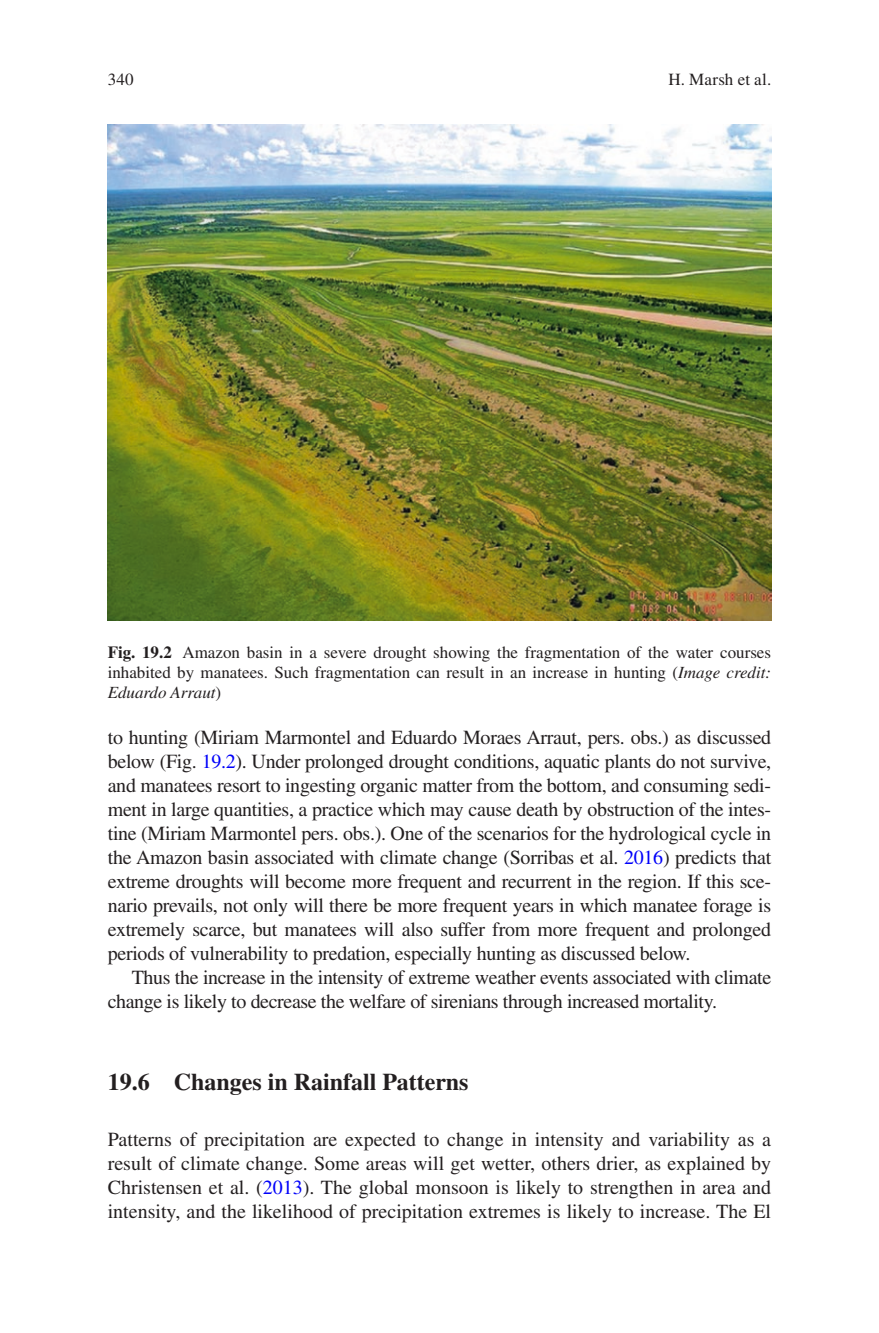
<style>
.page{position:relative;width:879px;height:1333px;background:#fff}
.page>*{position:absolute;margin:0;border:0;box-sizing:border-box;transform-origin:0 0}
.t1{font:700 24px "Qtrycl Times LT Std";color:#231f20}
.t2{font:20px/24px "Ktbgnb Times LT Std";letter-spacing:-.02em;color:#231f20;text-align:justify}
.t3{font:17px/20px "Ktbgnb Times LT Std";color:#231f20}
.t4{font:italic 17px "Tpsqqc Times LT Std";color:#231f20}
.t5{font:17px "Qqjhfg Times LT Std";letter-spacing:.01em;color:#231f20}
.s1{font-family:"Qtrycl Times LT Std";font-weight:700}
.s2{font-family:"Tpsqqc Times LT Std";font-style:italic}
.s3{font-family:"Ktbgnb Times LT Std";font-style:normal}
.s4{color:#0000fa}
</style>
<div class="page">
<img style="left:108px;top:124px;width:663px;height:497px">
<p class="t3" style="left:108px;top:69px;width:27px">340</p>
<p class="t5" style="left:668px;top:70px;width:104px">H. Marsh et al.</p>
<p class="t3" style="left:108px;top:642px;width:665px"><span class="s1">Fig. 19.2</span> Amazon basin in a severe drought showing the fragmentation of the water courses inhabited by manatees. Such fragmentation can result in an increase in hunting (<span class="s2">Image credit:</span></p>
<p class="t4" style="left:108px;top:683px;width:115px">Eduardo Arraut<span class="s3">)</span></p>
<p class="t2" style="left:108px;top:725px;width:665px">to hunting (Miriam Marmontel and Eduardo Moraes Arraut, pers. obs.) as discussed below (Fig. <span class="s4">19.2</span>). Under prolonged drought conditions, aquatic plants do not survive, and manatees resort to ingesting organic matter from the bottom, and consuming sedi&shy;ment in large quantities, a practice which may cause death by obstruction of the intes&shy;tine (Miriam Marmontel pers. obs.). One of the scenarios for the hydrological cycle in the Amazon basin associated with climate change (Sorribas et al. <span class="s4">2016</span>) predicts that extreme droughts will become more frequent and recurrent in the region. If this sce&shy;nario prevails, not only will there be more frequent years in which manatee forage is extremely scarce, but manatees will also suffer from more frequent and prolonged periods of vulnerability to predation, especially hunting as discussed below.</p>
<p class="t2" style="left:108px;top:965px;width:665px;text-indent:24px">Thus the increase in the intensity of extreme weather events associated with climate change is likely to decrease the welfare of sirenians through increased mortality.</p>
<p class="t1" style="left:108px;top:1067px;width:362px">19.6 Changes in Rainfall Patterns</p>
<p class="t2" style="left:108px;top:1127px;width:665px">Patterns of precipitation are expected to change in intensity and variability as a result of climate change. Some areas will get wetter, others drier, as explained by Christensen et al. (<span class="s4">2013</span>). The global monsoon is likely to strengthen in area and intensity, and the likelihood of precipitation extremes is likely to increase. The El</p>
</div>
